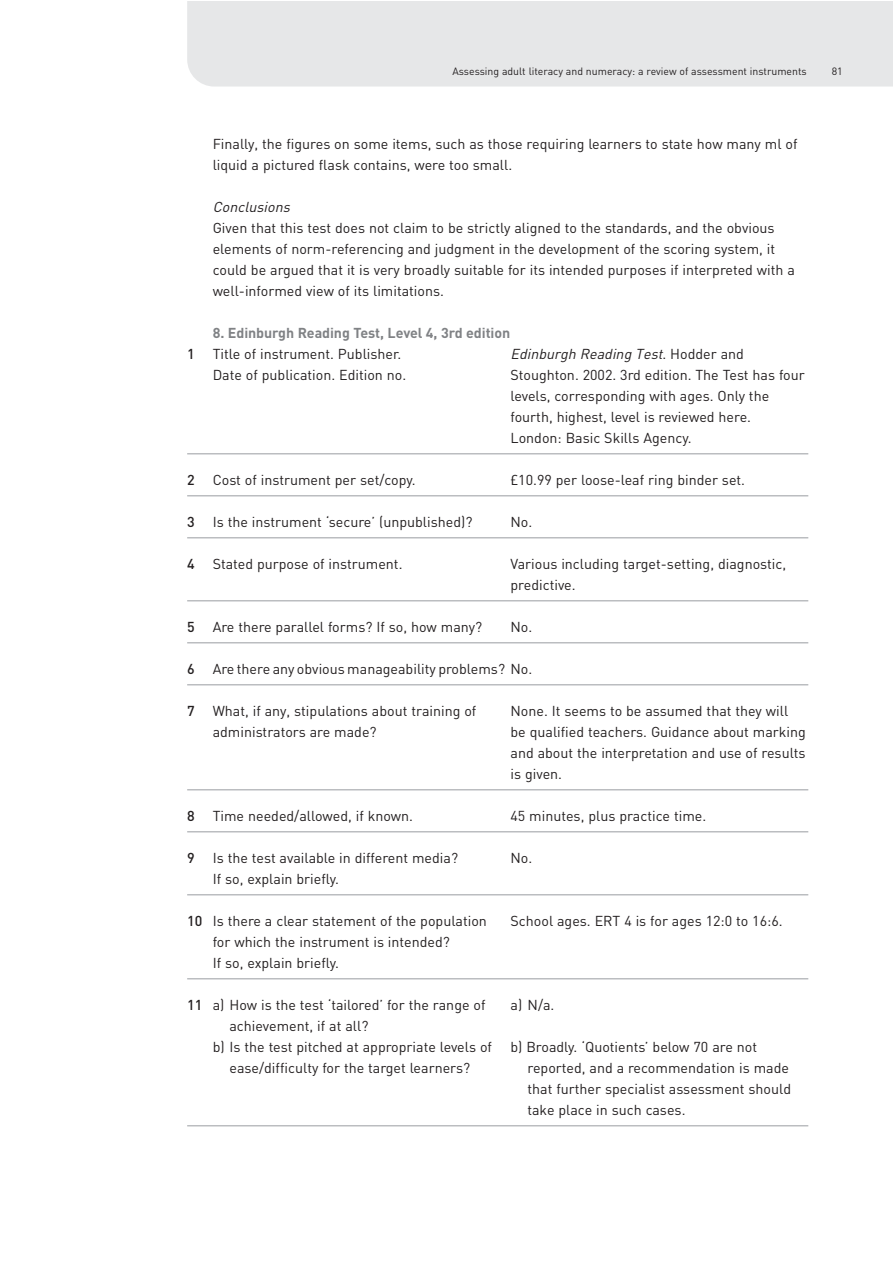
<style>
.page{position:relative;width:893px;height:1263px;background:#fff}
.page>*{position:absolute;margin:0;border:0;box-sizing:border-box;transform-origin:0 0}
.t1{font:14.25px/21px "DIN";color:#231f20}
.t2{font:italic 14.25px "DIN";color:#231f20}
.t3{font:700 14.25px "DIN";letter-spacing:-.005em;color:#808285}
.t4{font:500 14.25px "DIN";color:#231f20}
.t5{font:10.5px "DIN";color:#231f20}
.s1{font-style:normal}
.s2{font-weight:500}
</style>
<div class="page">
<div style="left:187px;top:2px;width:705px;height:85px;background:#e6e7e8"></div>
<hr style="left:187px;top:453px;width:621px;height:1px;background:#bbbdc0">
<hr style="left:187px;top:495px;width:621px;height:1px;background:#bbbdc0">
<hr style="left:187px;top:537px;width:621px;height:1px;background:#bbbdc0">
<hr style="left:187px;top:600px;width:621px;height:2px;background:#bbbdc0">
<hr style="left:187px;top:642px;width:621px;height:2px;background:#bbbdc0">
<hr style="left:187px;top:684px;width:621px;height:2px;background:#bbbdc0">
<hr style="left:187px;top:789px;width:621px;height:1px;background:#bbbdc0">
<hr style="left:187px;top:831px;width:621px;height:1px;background:#bbbdc0">
<hr style="left:187px;top:894px;width:621px;height:2px;background:#bbbdc0">
<hr style="left:187px;top:978px;width:621px;height:2px;background:#bbbdc0">
<hr style="left:187px;top:1125px;width:621px;height:1px;background:#bbbdc0">
<p class="t5" style="left:452px;top:67px;width:356px">Assessing adult literacy and numeracy: a review of assessment instruments</p>
<p class="t5" style="left:831px;top:67px;width:12px">81</p>
<p class="t1" style="left:213px;top:135px;width:586px">Finally, the figures on some items, such as those requiring learners to state how many ml of liquid a pictured flask contains, were too small.</p>
<p class="t2" style="left:213px;top:201px;width:81px">Conclusions</p>
<p class="t1" style="left:213px;top:219px;width:584px">Given that this test does not claim to be strictly aligned to the standards, and the obvious elements of norm-referencing and judgment in the development of the scoring system, it could be argued that it is very broadly suitable for its intended purposes if interpreted with a well-informed view of its limitations.</p>
<p class="t3" style="left:213px;top:327px;width:299px">8. Edinburgh Reading Test, Level 4, 3rd edition</p>
<p class="t4" style="left:187px;top:348px;width:9px">1</p>
<p class="t1" style="left:213px;top:345px;width:190px">Title of instrument. Publisher.</p>
<p class="t2" style="left:510px;top:348px;width:235px">Edinburgh Reading Test<span class="s1">. H o d d e r a n d</span></p>
<p class="t1" style="left:213px;top:366px;width:195px">Date of publication. Edition no.</p>
<p class="t1" style="left:510px;top:366px;width:296px">Stoughton. 2002. 3rd edition. The Test has four levels, corresponding with ages. Only the fourth, highest, level is reviewed here.<br>London: Basic Skills Agency.</p>
<p class="t4" style="left:187px;top:474px;width:9px">2</p>
<p class="t1" style="left:213px;top:471px;width:205px">Cost of instrument per set/copy.</p>
<p class="t1" style="left:510px;top:471px;width:236px">£10.99 per loose-leaf ring binder set.</p>
<p class="t4" style="left:187px;top:516px;width:9px">3</p>
<p class="t1" style="left:213px;top:513px;width:261px">Is the instrument ‘secure’ (unpublished)?</p>
<p class="t1" style="left:510px;top:513px;width:23px">No.</p>
<p class="t4" style="left:187px;top:558px;width:9px">4</p>
<p class="t1" style="left:213px;top:555px;width:191px">Stated purpose of instrument.</p>
<p class="t1" style="left:510px;top:555px;width:277px">Various including target-setting, diagnostic, predictive.</p>
<p class="t4" style="left:187px;top:621px;width:9px">5</p>
<p class="t1" style="left:213px;top:618px;width:271px">Are there parallel forms? If so, how many?</p>
<p class="t1" style="left:510px;top:618px;width:23px">No.</p>
<p class="t4" style="left:187px;top:663px;width:9px">6</p>
<p class="t1" style="left:213px;top:660px;width:321px">Are there any obvious manageability problems? No.</p>
<p class="t4" style="left:187px;top:705px;width:9px">7</p>
<p class="t1" style="left:213px;top:702px;width:265px">What, if any, stipulations about training of</p>
<p class="t1" style="left:510px;top:702px;width:279px">None. It seems to be assumed that they will</p>
<p class="t1" style="left:213px;top:723px;width:165px">administrators are made?</p>
<p class="t1" style="left:510px;top:723px;width:297px;text-align:justify">be qualified teachers. Guidance about marking and about the interpretation and use of results is given.</p>
<p class="t4" style="left:187px;top:810px;width:9px">8</p>
<p class="t1" style="left:213px;top:807px;width:202px">Time needed/allowed, if known.</p>
<p class="t1" style="left:510px;top:807px;width:197px">45 minutes, plus practice time.</p>
<p class="t4" style="left:187px;top:852px;width:9px">9</p>
<p class="t1" style="left:213px;top:849px;width:247px">Is the test available in different media?</p>
<p class="t1" style="left:510px;top:849px;width:23px">No.</p>
<p class="t1" style="left:213px;top:870px;width:128px">If so, explain briefly.</p>
<p class="t1" style="left:187px;top:912px;width:301px"><span class="s2">10</span> Is there a clear statement of the population</p>
<p class="t1" style="left:510px;top:912px;width:273px">School ages. ERT 4 is for ages 12:0 to 16:6.</p>
<p class="t1" style="left:213px;top:933px;width:239px">for which the instrument is intended?<br>If so, explain briefly.</p>
<p class="t1" style="left:187px;top:996px;width:300px"><span class="s2">11</span> a) How is the test ‘tailored’ for the range of</p>
<p class="t1" style="left:510px;top:996px;width:45px">a) N/a.</p>
<p class="t1" style="left:213px;top:1017px;width:281px;text-indent:17px">achievement, if at all?<br>b) Is the test pitched at appropriate levels of</p>
<p class="t1" style="left:510px;top:1038px;width:248px">b) Broadly. ‘Quotients’ below 70 are not</p>
<p class="t1" style="left:229px;top:1059px;width:242px">ease/difficulty for the target learners?</p>
<p class="t1" style="left:527px;top:1059px;width:265px">reported, and a recommendation is made that further specialist assessment should take place in such cases.</p>
</div>
